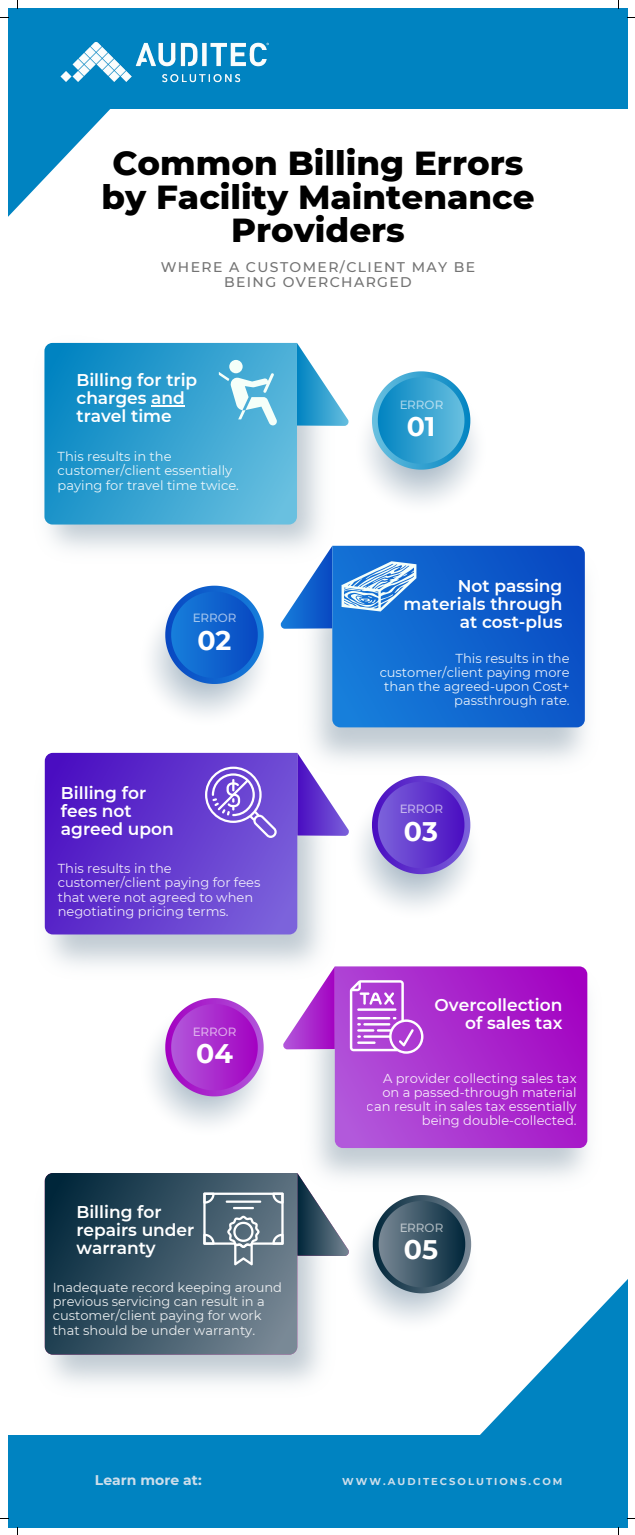
<style>
.page{position:relative;width:635px;height:1535px;background:#fff}
.page>*{position:absolute;margin:0;border:0;box-sizing:border-box;transform-origin:0 0}
.t1{font:800 34px/33.8px "Montserrat";color:#000;text-align:center}
.t2{font:700 26.8px "Montserrat";color:#fff}
.t3{font:600 17px/18px "Montserrat";color:#fff}
.t4{font:500 14px/15px "Montserrat";letter-spacing:.1em;color:#737373;text-align:center}
.t5{font:700 14px "Montserrat";color:#cddeeb}
.t6{font:13px/14.2px "Montserrat";color:#fff}
.t7{font:500 11.9px "Montserrat";color:#fff}
.t8{font:700 10px "Montserrat";letter-spacing:.2em;color:#cddeeb}
</style>
<div class="page">
<svg style="left:8px;top:109px;width:50px;height:108px;fill:#0083c1"></svg>
<svg style="left:481px;top:1281px;width:145px;height:153px"></svg>
<div style="left:8px;top:1434px;width:618px;height:92px;background:#0083c1"></div>
<div style="left:8px;top:8px;width:618px;height:101px;background:#0083c1"></div>
<img style="left:44px;top:759px;width:303px;height:207px">
<img style="left:44px;top:1179px;width:301px;height:205px">
<img style="left:261px;top:508px;width:325px;height:253px">
<img style="left:263px;top:925px;width:325px;height:253px">
<img style="left:354px;top:414px;width:133px;height:100px">
<img style="left:151px;top:593px;width:121px;height:133px">
<img style="left:151px;top:1003px;width:121px;height:133px">
<svg style="left:297px;top:343px;width:51px;height:83px"></svg>
<svg style="left:44px;top:343px;width:253px;height:181px;background:#34a1d0"></svg>
<svg style="left:371px;top:371px;width:99px;height:98px;background:#5cb2d8"></svg>
<svg style="left:280px;top:545px;width:52px;height:83px"></svg>
<svg style="left:332px;top:545px;width:252px;height:182px;background:#1163ce"></svg>
<svg style="left:297px;top:752px;width:51px;height:83px"></svg>
<svg style="left:45px;top:752px;width:252px;height:182px;background:#6337cd"></svg>
<svg style="left:283px;top:966px;width:51px;height:83px"></svg>
<svg style="left:334px;top:966px;width:252px;height:181px;background:#aa2ccd"></svg>
<svg style="left:297px;top:1172px;width:51px;height:83px"></svg>
<svg style="left:45px;top:1172px;width:252px;height:182px;background:#3b5667"></svg>
<svg style="left:165px;top:585px;width:98px;height:99px;background:#3f81d5"></svg>
<svg style="left:371px;top:775px;width:99px;height:99px;background:#8161d6"></svg>
<svg style="left:165px;top:998px;width:98px;height:98px;background:#b855d5"></svg>
<svg style="left:372px;top:1195px;width:98px;height:98px;background:#617785"></svg>
<img style="left:33px;top:42px;width:236px;height:122px">
<svg style="left:219px;top:360px;width:58px;height:66px"></svg>
<svg style="left:341px;top:561px;width:75px;height:50px"></svg>
<svg style="left:205px;top:766px;width:72px;height:71px;background:#886adb"></svg>
<svg style="left:349px;top:980px;width:74px;height:73px"></svg>
<svg style="left:203px;top:1192px;width:80px;height:73px;background:#778894"></svg>
<hr style="left:151px;top:405px;width:34px;height:1px;background:#fff">
<p class="t1" style="left:101px;top:146px;width:434px">Common Billing Errors by Facility Maintenance<br>Providers</p>
<p class="t4" style="left:161px;top:259px;width:315px">WHERE A CUSTOMER/CLIENT MAY BE<br>BEING OVERCHARGED</p>
<p class="t3" style="left:76px;top:370px;width:122px">Billing for trip charges and travel time</p>
<p class="t6" style="left:58px;top:449px;width:183px">This results in the customer/client essentially paying for travel time twice.</p>
<p class="t7" style="left:192px;top:610px;width:45px">ERROR</p>
<p class="t2" style="left:197px;top:623px;width:36px">02</p>
<p class="t3" style="left:61px;top:784px;width:114px">Billing for fees not agreed upon</p>
<p class="t6" style="left:58px;top:861px;width:204px">This results in the customer/client paying for fees that were not agreed to when negotiating pricing terms.</p>
<p class="t7" style="left:192px;top:1023px;width:45px">ERROR</p>
<p class="t2" style="left:196px;top:1036px;width:38px">04</p>
<p class="t3" style="left:76px;top:1202px;width:119px">Billing for repairs under warranty</p>
<p class="t6" style="left:53px;top:1279px;width:231px">Inadequate record keeping around previous servicing can result in a customer/client paying for work that should be under warranty.</p>
<p class="t7" style="left:399px;top:397px;width:45px">ERROR</p>
<p class="t2" style="left:406px;top:410px;width:30px">01</p>
<p class="t3" style="left:403px;top:576px;width:160px;text-align:right">Not passing materials through at cost-plus</p>
<p class="t6" style="left:379px;top:650px;width:191px;text-align:right">This results in the customer/client paying more than the agreed-upon Cost+ passthrough rate.</p>
<p class="t7" style="left:398px;top:801px;width:46px">ERROR</p>
<p class="t2" style="left:403px;top:814px;width:36px">03</p>
<p class="t3" style="left:434px;top:995px;width:129px;text-align:right">Overcollection of sales tax</p>
<p class="t6" style="left:366px;top:1070px;width:211px;text-align:right">A provider collecting sales tax on a passed-through material can result in sales tax essentially being double-collected.</p>
<p class="t7" style="left:399px;top:1219px;width:45px">ERROR</p>
<p class="t2" style="left:403px;top:1232px;width:36px">05</p>
<p class="t5" style="left:95px;top:1471px;width:108px">Learn more at:</p>
<p class="t8" style="left:342px;top:1474px;width:221px">WWW.AUDITECSOLUTIONS.COM</p>
</div>
